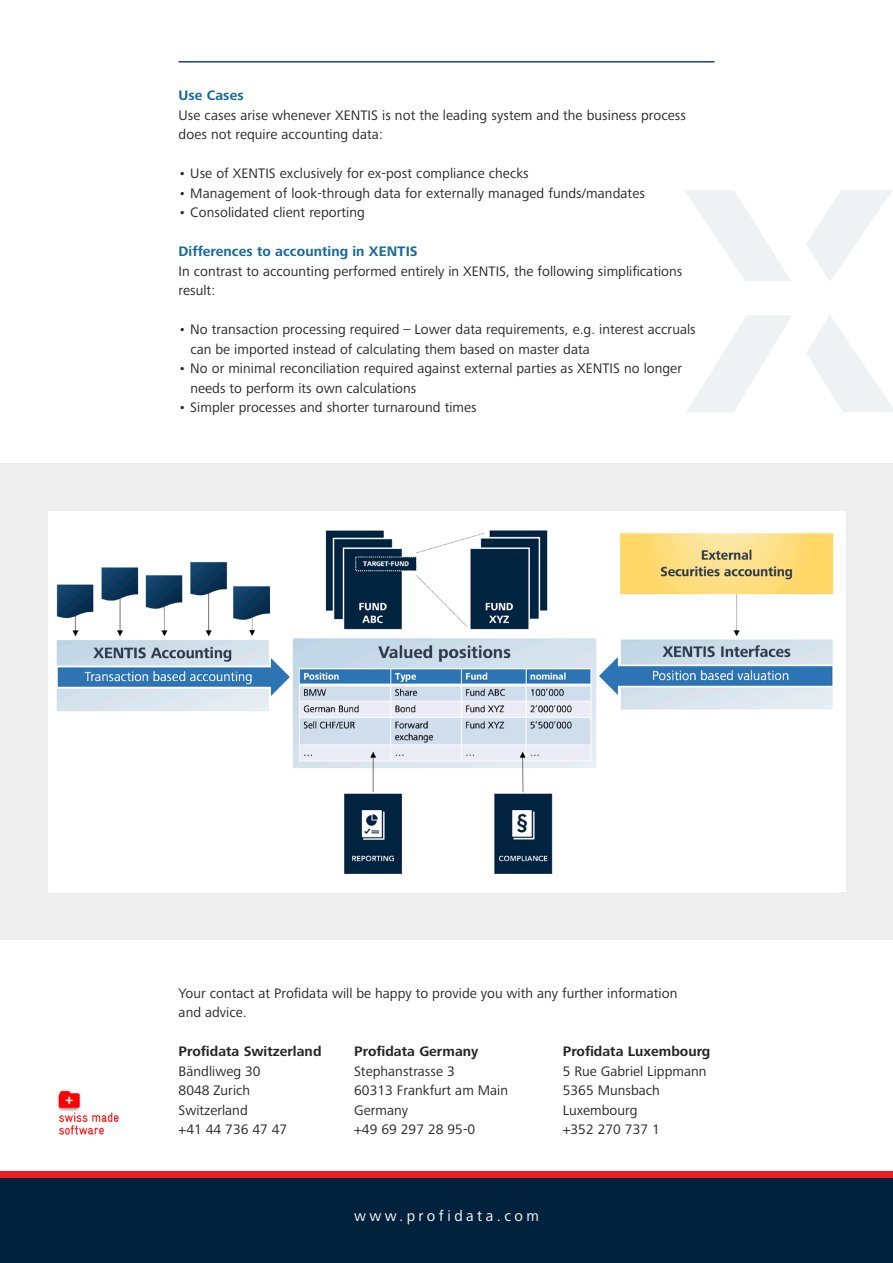
<style>
.page{position:relative;width:893px;height:1263px;background:#fff}
.page>*{position:absolute;margin:0;border:0;box-sizing:border-box;transform-origin:0 0}
.t1{font:15.45px "Frutiger Next Pro";letter-spacing:.22em;color:#fff}
.Text_Normal{font:14.25px/19.5px "Frutiger Next Pro";letter-spacing:.005em;color:#282526}
.Text_Normal-2{font:700 14.25px "Frutiger Next Pro";letter-spacing:.005em;color:#282526}
.Text_Normal-3{font:700 14.25px "Frutiger Next Pro";letter-spacing:.005em;color:#156a98}
</style>
<div class="page">
<div style="left:0;top:1174px;width:893px;height:89px;background:#00223c"></div>
<div style="left:0;top:1171px;width:893px;height:7px;background:#ee1d23"></div>
<div style="left:0;top:463px;width:893px;height:477px;background:#eeeeef"></div>
<svg style="left:687px;top:315px;width:105px;height:97px"></svg>
<svg style="left:807px;top:315px;width:86px;height:97px"></svg>
<svg style="left:807px;top:190px;width:85px;height:91px"></svg>
<svg style="left:685px;top:190px;width:105px;height:91px"></svg>
<hr style="left:179px;top:61px;width:535px;height:1px;background:#004260">
<img style="left:49px;top:512px;width:789px;height:380px">
<img style="left:57px;top:1090px;width:62px;height:45px">
<p class="Text_Normal-3" style="left:179px;top:87px;width:67px">Use Cases</p>
<p class="Text_Normal" style="left:179px;top:105px;width:509px">Use cases arise whenever XENTIS is not the leading system and the business process does not require accounting data:</p>
<p class="Text_Normal" style="left:179px;top:164px;width:352px">• Use of XENTIS exclusively for ex-post compliance checks</p>
<p class="Text_Normal" style="left:179px;top:183px;width:468px">• Management of look-through data for externally managed funds/mandates</p>
<p class="Text_Normal" style="left:179px;top:203px;width:188px">• Consolidated client reporting</p>
<p class="Text_Normal-3" style="left:179px;top:243px;width:241px">Differences to accounting in XENTIS</p>
<p class="Text_Normal" style="left:179px;top:261px;width:505px">In contrast to accounting performed entirely in XENTIS, the following simplifications result:</p>
<p class="Text_Normal" style="left:190px;top:320px;width:507px;text-indent:-12px">• No transaction processing required – Lower data requirements, e.g. interest accruals can be imported instead of calculating them based on master data</p>
<p class="Text_Normal" style="left:190px;top:359px;width:493px;text-indent:-12px">• No or minimal reconciliation required against external parties as XENTIS no longer needs to perform its own calculations</p>
<p class="Text_Normal" style="left:179px;top:398px;width:300px">• Simpler processes and shorter turnaround times</p>
<p class="Text_Normal" style="left:179px;top:983px;width:500px">Your contact at Profidata will be happy to provide you with any further information and advice.</p>
<p class="Text_Normal-2" style="left:179px;top:1043px;width:144px">Profidata Switzerland</p>
<p class="Text_Normal" style="left:179px;top:1061px;width:83px">Bändliweg 30</p>
<p class="Text_Normal" style="left:179px;top:1080px;width:73px">8048 Zurich</p>
<p class="Text_Normal" style="left:179px;top:1100px;width:71px">Switzerland</p>
<p class="Text_Normal" style="left:179px;top:1119px;width:110px">+41 44 736 47 47</p>
<p class="Text_Normal-2" style="left:354px;top:1043px;width:126px">Profidata Germany</p>
<p class="Text_Normal" style="left:354px;top:1061px;width:102px">Stephanstrasse 3</p>
<p class="Text_Normal" style="left:354px;top:1080px;width:155px">60313 Frankfurt am Main</p>
<p class="Text_Normal" style="left:354px;top:1100px;width:56px">Germany</p>
<p class="Text_Normal" style="left:354px;top:1119px;width:123px">+49 69 297 28 95-0</p>
<p class="Text_Normal-2" style="left:563px;top:1043px;width:149px">Profidata Luxembourg</p>
<p class="Text_Normal" style="left:563px;top:1061px;width:145px">5 Rue Gabriel Lippmann</p>
<p class="Text_Normal" style="left:563px;top:1080px;width:99px">5365 Munsbach</p>
<p class="Text_Normal" style="left:563px;top:1100px;width:76px">Luxembourg</p>
<p class="Text_Normal" style="left:563px;top:1119px;width:99px">+352 270 737 1</p>
<p class="t1" style="left:354px;top:1207px;width:187px">www.profidata.com</p>
</div>
